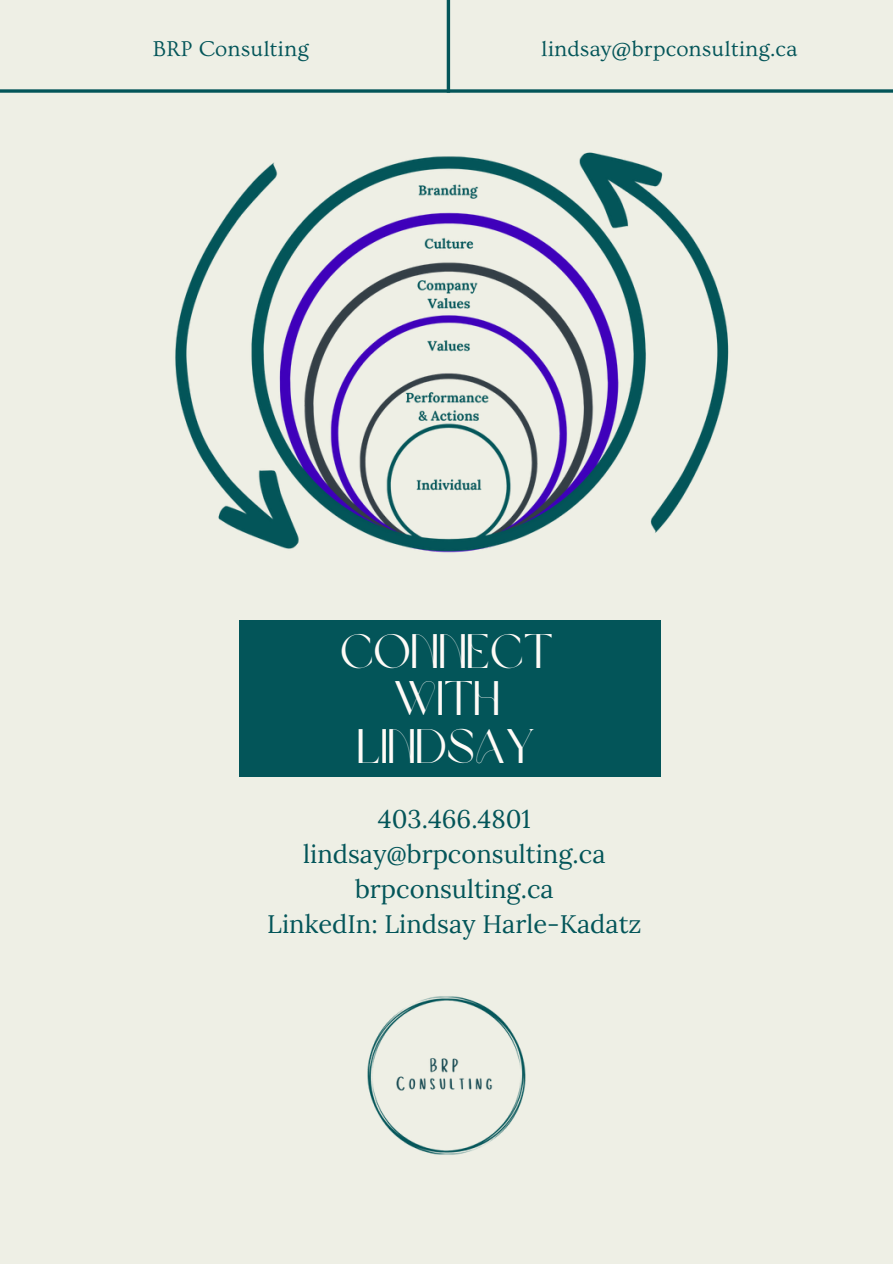
<style>
.page{position:relative;width:893px;height:1264px;background:#fff}
.page>*{position:absolute;margin:0;border:0;box-sizing:border-box;transform-origin:0 0}
.t1{font:48px "Brown Sugar";color:#fffbf7}
.t2{font:25.5px "Lora";color:#035559}
.t3{font:22.5px "Ovo";letter-spacing:.005em;color:#035559}
</style>
<div class="page">
<div style="left:0;top:0;width:892px;height:1263px;background:#eeefe5"></div>
<div style="left:239px;top:620px;width:421px;height:156px;background:#035559"></div>
<svg style="left:446px;top:0;width:4px;height:89px"></svg>
<svg style="left:0;top:89px;width:892px;height:4px;background:#266c6e"></svg>
<img style="left:367px;top:996px;width:159px;height:159px">
<img style="left:175px;top:152px;width:554px;height:401px">
<p class="t3" style="left:153px;top:37px;width:157px">BRP Consulting</p>
<p class="t3" style="left:541px;top:37px;width:258px">lindsay@brpconsulting.ca</p>
<p class="t1" style="left:340px;top:632px;width:215px">CONNECT</p>
<p class="t1" style="left:393px;top:679px;width:108px">WITH</p>
<p class="t1" style="left:357px;top:726px;width:180px">LINDSAY</p>
<p class="t2" style="left:378px;top:802px;width:154px">403.466.4801</p>
<p class="t2" style="left:303px;top:837px;width:304px">lindsay@brpconsulting.ca</p>
<p class="t2" style="left:355px;top:872px;width:200px">brpconsulting.ca</p>
<p class="t2" style="left:267px;top:906px;width:376px">LinkedIn: Lindsay Harle-Kadatz</p>
</div>
